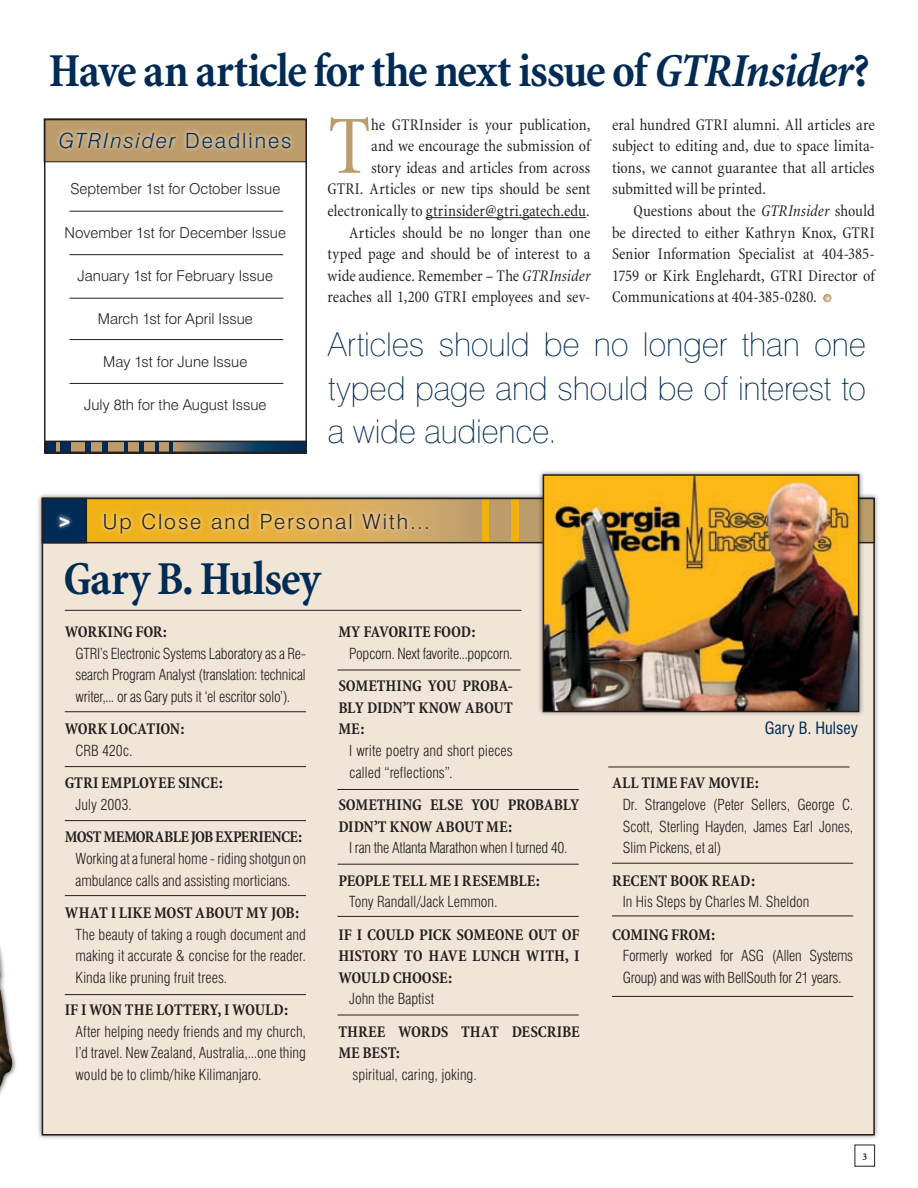
<style>
.page{position:relative;width:918px;height:1188px;background:#fff}
.page>*{position:absolute;margin:0;border:0;box-sizing:border-box;transform-origin:0 0}
.t1{font:condensed 84.15px "Minion";color:#bd9c6b}
.t2{font:700 condensed 48px "Minion";letter-spacing:-.025em;color:#002b54}
.t3{font:100 33px/43.2px "Swiss 721 BT";letter-spacing:-.01em;color:#002b54;text-align:justify}
.t4{font:300 21px "Swiss 721 BT";letter-spacing:.095em;color:#231f20}
.t5{font:italic 300 21px "Swiss 721 BT";letter-spacing:.09em;color:#002b54}
.t6{font:condensed 16.5px/21.6px "Minion";color:#231f20;text-align:justify}
.t7{font:700 condensed 16.5px/21.6px "Minion";letter-spacing:-.01em;color:#231f20;text-align:justify}
.t8{font:700 condensed 16.5px "Minion";letter-spacing:-.03em;color:#231f20}
.t9{font:condensed 16.5px "Swiss 721 BT";color:#002b54}
.t10{font:300 condensed 15px/21.6px "Swiss 721 BT";letter-spacing:-.01em;color:#231f20;text-align:justify}
.t11{font:300 15px "Swiss 721 BT";color:#231f20}
.t12{font:700 condensed 10.5px "Minion";color:#231f20}
.s1{font-style:italic}
.s2{font-style:normal}
.s3{font-weight:900;font-size:16.5px;color:#fff}
</style>
<div class="page">
<div style="left:36px;top:492px;width:844px;height:650px;background:#231f20;opacity:.5"></div>
<div style="left:42px;top:498px;width:832px;height:637px;background:#f0e5d7"></div>
<img style="left:0;top:946px;width:13px;height:148px">
<div style="left:43px;top:499px;width:440px;height:43px;background:linear-gradient(to right,#fcb804,#c9a579)"></div>
<div style="left:482px;top:499px;width:263px;height:43px;background:#bd9c6b"></div>
<div style="left:511px;top:499px;width:8px;height:44px;background:#eeb210"></div>
<div style="left:482px;top:499px;width:7px;height:44px;background:#eeb210"></div>
<div style="left:42px;top:498px;width:833px;height:45px;border:2px solid #231f20"></div>
<div style="left:43px;top:499px;width:43px;height:44px;background:#002b54"></div>
<div style="left:42px;top:498px;width:45px;height:45px;border:2px solid #231f20"></div>
<div style="left:537px;top:468px;width:328px;height:250px;background:#231f20;opacity:.5"></div>
<img style="left:546px;top:477px;width:310px;height:232px">
<div style="left:543px;top:474px;width:316px;height:238px;border:2px solid #231f20"></div>
<svg style="left:98px;top:508px;width:335px;height:30px;background:#e5b54f"></svg>
<svg style="left:56px;top:514px;width:16px;height:16px"></svg>
<hr style="left:65px;top:610px;width:456px;height:1px;background:#231f20">
<hr style="left:65px;top:711px;width:241px;height:1px;background:#231f20">
<hr style="left:65px;top:766px;width:241px;height:1px;background:#231f20">
<hr style="left:65px;top:820px;width:241px;height:1px;background:#231f20">
<hr style="left:65px;top:895px;width:241px;height:1px;background:#231f20">
<hr style="left:65px;top:994px;width:241px;height:1px;background:#231f20">
<hr style="left:338px;top:1015px;width:241px;height:1px;background:#231f20">
<hr style="left:338px;top:916px;width:241px;height:1px;background:#231f20">
<hr style="left:338px;top:864px;width:241px;height:1px;background:#231f20">
<hr style="left:338px;top:789px;width:241px;height:1px;background:#231f20">
<hr style="left:338px;top:670px;width:182px;height:1px;background:#231f20">
<hr style="left:612px;top:863px;width:241px;height:1px;background:#231f20">
<hr style="left:612px;top:916px;width:241px;height:1px;background:#231f20">
<hr style="left:612px;top:996px;width:241px;height:1px;background:#231f20">
<hr style="left:426px;top:217px;width:160px;height:1px;background:#231f20">
<svg style="left:823px;top:294px;width:9px;height:8px"></svg>
<div style="left:44px;top:119px;width:262px;height:43px;background:#bd9c6b"></div>
<div style="left:44px;top:119px;width:263px;height:43px;border:1px solid #231f20"></div>
<div style="left:44px;top:119px;width:263px;height:335px;border:2px solid #231f20"></div>
<svg style="left:57px;top:129px;width:236px;height:22px"></svg>
<hr style="left:70px;top:211px;width:213px;height:1px;background:#231f20">
<hr style="left:70px;top:254px;width:213px;height:1px;background:#231f20">
<hr style="left:70px;top:298px;width:213px;height:1px;background:#231f20">
<hr style="left:70px;top:339px;width:213px;height:1px;background:#231f20">
<hr style="left:70px;top:383px;width:213px;height:1px;background:#231f20">
<hr style="left:608px;top:767px;width:241px;height:1px;background:#231f20">
<svg style="left:173px;top:444px;width:131px;height:6px"></svg>
<div style="left:46px;top:441px;width:127px;height:11px;background:#bd9c6b"></div>
<div style="left:46px;top:441px;width:10px;height:11px;background:#002b54"></div>
<div style="left:61px;top:441px;width:10px;height:11px;background:#002b54"></div>
<div style="left:85px;top:441px;width:5px;height:11px;background:#002b54"></div>
<div style="left:103px;top:441px;width:5px;height:11px;background:#002b54"></div>
<svg style="left:124px;top:444px;width:3px;height:6px"></svg>
<div style="left:139px;top:441px;width:5px;height:11px;background:#002b54"></div>
<hr style="left:155px;top:441px;width:4px;height:11px;background:#002b54">
<svg style="left:170px;top:444px;width:3px;height:6px"></svg>
<div style="left:45px;top:441px;width:262px;height:12px;border:2px solid #231f20"></div>
<h2 class="t2" style="left:49px;top:45px;width:822px">Have an article for the next issue of <span class="s1">GTRInsider</span>?</h2>
<h3 class="t5" style="left:59px;top:128px;width:234px">GTRInsider <span class="s2">Deadlines</span></h3>
<p class="t11" style="left:70px;top:180px;width:211px">September 1st for October Issue</p>
<p class="t11" style="left:65px;top:223px;width:223px">November 1st for December Issue</p>
<p class="t11" style="left:78px;top:266px;width:197px">January 1st for February Issue</p>
<p class="t11" style="left:98px;top:310px;width:157px">March 1st for April Issue</p>
<p class="t11" style="left:103px;top:353px;width:146px">May 1st for June Issue</p>
<p class="t11" style="left:84px;top:396px;width:184px">July 8th for the August Issue</p>
<h1 class="t1" style="left:328px;top:103px;width:45px">T</h1>
<p class="t6" style="left:328px;top:114px;width:264px;text-align:right">he GTRInsider is your publication,<br>and we encourage the submission of<br>story ideas and articles from across<br>GTRI. Articles or new tips should be sent electronically to gtrinsider@gtri.gatech.edu.<br>Articles should be no longer than one typed page and should be of interest to a wide audience. Remember – The <span class="s1">GTRInsider </span>reaches all 1,200 GTRI employees and sev-</p>
<p class="t6" style="left:612px;top:114px;width:264px">eral hundred GTRI alumni. All articles are subject to editing and, due to space limita&shy;tions, we cannot guarantee that all articles submitted will be printed.</p>
<p class="t6" style="left:612px;top:200px;width:264px;text-indent:22px">Questions about the <span class="s1">GTRInsider</span> should be directed to either Kathryn Knox, GTRI Senior Information Specialist at 404-385- 1759 or Kirk Englehardt, GTRI Director of Communications at 404-385-0280.</p>
<h3 class="t3" style="left:328px;top:323px;width:540px">Articles should be no longer than one typed page and should be of interest to a wide audience.</h3>
<h3 class="t4" style="left:58px;top:509px;width:374px"><span class="s3">&gt;</span> Up Close and Personal With…</h3>
<h2 class="t2" style="left:63px;top:553px;width:259px">Gary B. Hulsey</h2>
<p class="t7" style="left:65px;top:621px;width:104px">WORKING FOR:</p>
<p class="t10" style="left:76px;top:643px;width:232px">GTRI’s Electronic Systems Laboratory as a Re&shy;search Program Analyst (translation: technical writer,... or as Gary puts it ‘el escritor solo’).</p>
<p class="t7" style="left:65px;top:719px;width:121px">WORK LOCATION:</p>
<p class="t10" style="left:76px;top:740px;width:59px">CRB 420c.</p>
<p class="t7" style="left:65px;top:773px;width:159px">GTRI EMPLOYEE SINCE:</p>
<p class="t10" style="left:76px;top:794px;width:58px">July 2003.</p>
<p class="t8" style="left:65px;top:828px;width:239px">MOST MEMORABLE JOB EXPERIENCE:</p>
<p class="t10" style="left:76px;top:848px;width:232px">Working at a funeral home - riding shotgun on ambulance calls and assisting morticians.</p>
<p class="t7" style="left:65px;top:902px;width:236px">WHAT I LIKE MOST ABOUT MY JOB:</p>
<p class="t10" style="left:76px;top:923px;width:232px">The beauty of taking a rough document and making it accurate &amp; concise for the reader.<br>Kinda like pruning fruit trees.</p>
<p class="t7" style="left:65px;top:999px;width:225px">IF I WON THE LOTTERY, I WOULD:</p>
<p class="t10" style="left:76px;top:1021px;width:232px">After helping needy friends and my church, I’d travel. New Zealand, Australia,...one thing would be to climb/hike Kilimanjaro.</p>
<p class="t7" style="left:338px;top:621px;width:138px">MY FAVORITE FOOD:</p>
<p class="t10" style="left:349px;top:643px;width:165px">Popcorn. Next favorite...popcorn.</p>
<p class="t7" style="left:338px;top:675px;width:176px">SOMETHING YOU PROBA-BLY DIDN’T KNOW ABOUT ME:</p>
<p class="t10" style="left:349px;top:740px;width:165px">I write poetry and short pieces called “reflections”.</p>
<p class="t7" style="left:338px;top:794px;width:243px">SOMETHING ELSE YOU PROBABLY<br>DIDN’T KNOW ABOUT ME:</p>
<p class="t10" style="left:349px;top:837px;width:220px">I ran the Atlanta Marathon when I turned 40.</p>
<p class="t7" style="left:338px;top:870px;width:203px">PEOPLE TELL ME I RESEMBLE:</p>
<p class="t10" style="left:349px;top:891px;width:150px">Tony Randall/Jack Lemmon.</p>
<p class="t7" style="left:338px;top:924px;width:243px">IF I COULD PICK SOMEONE OUT OF HISTORY TO HAVE LUNCH WITH, I WOULD CHOOSE:</p>
<p class="t10" style="left:349px;top:988px;width:86px">John the Baptist</p>
<p class="t7" style="left:338px;top:1021px;width:243px">THREE WORDS THAT DESCRIBE<br>ME BEST:</p>
<p class="t10" style="left:353px;top:1064px;width:126px">spiritual, caring, joking.</p>
<p class="t9" style="left:765px;top:719px;width:95px">Gary B. Hulsey</p>
<p class="t7" style="left:612px;top:773px;width:148px">ALL TIME FAV MOVIE:</p>
<p class="t10" style="left:623px;top:794px;width:232px">Dr. Strangelove (Peter Sellers, George C.<br>Scott, Sterling Hayden, James Earl Jones, Slim Pickens, et al)</p>
<p class="t7" style="left:612px;top:870px;width:144px">RECENT BOOK READ:</p>
<p class="t10" style="left:623px;top:891px;width:188px">In His Steps by Charles M. Sheldon</p>
<p class="t7" style="left:612px;top:924px;width:104px">COMING FROM:</p>
<p class="t10" style="left:623px;top:945px;width:232px">Formerly worked for ASG (Allen Systems<br>Group) and was with BellSouth for 21 years.</p>
<p class="t12" style="left:862px;top:1150px;width:6px">3</p>
</div>
